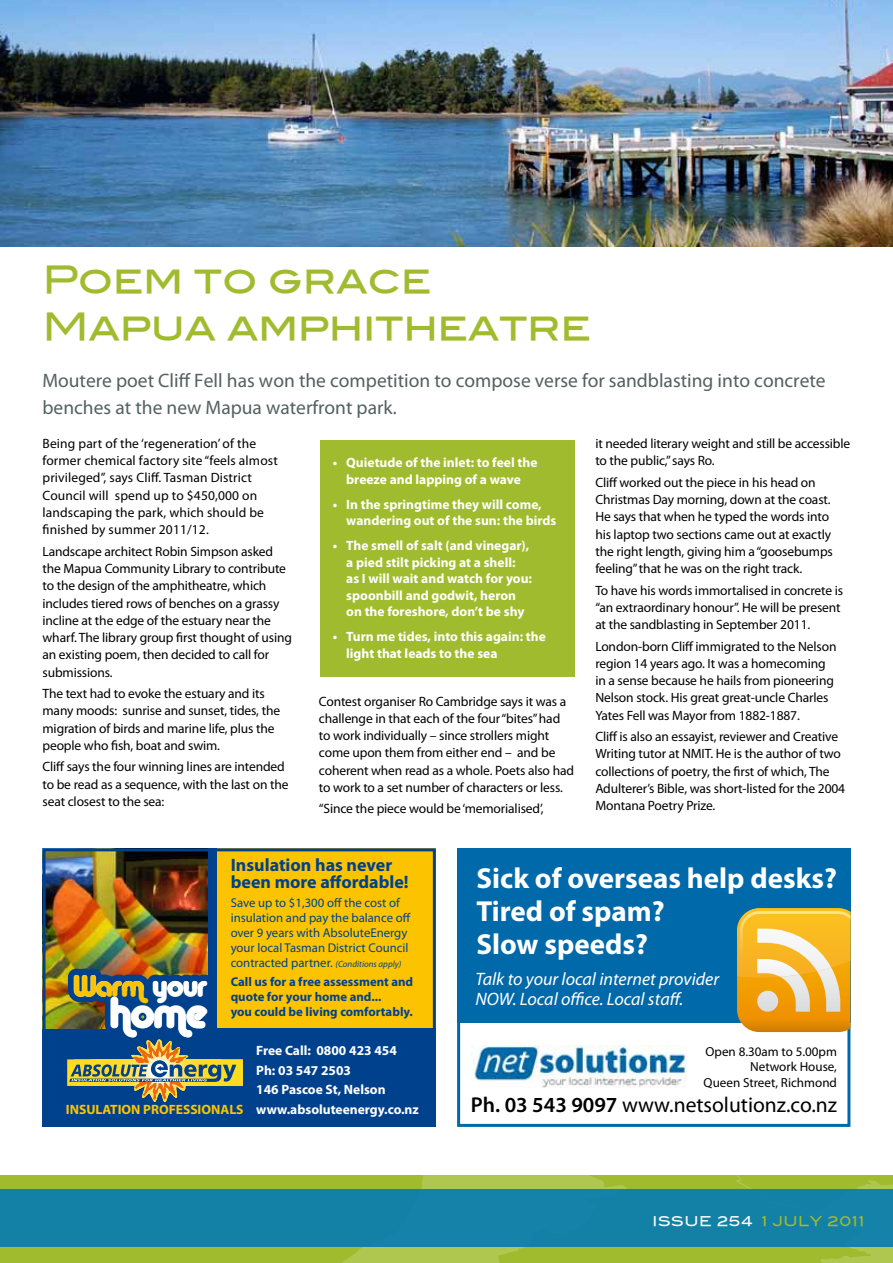
<style>
.page{position:relative;width:893px;height:1263px;background:#fff}
.page>*{position:absolute;margin:0;border:0;box-sizing:border-box;transform-origin:0 0}
.t1{font:41.7px "Alba Matter";color:#fff}
.t2{font:37.5px/46.5px "Blair Md ITCTT Medium";letter-spacing:-.01em;color:#a0bb2d}
.t3{font:700 29.1px/33px "Myriad Pro";color:#fff}
.t4{font:28.95px "Alba Matter";color:#fcc400}
.t5{font:21.6px "Myriad Pro";color:#000}
.t6{font:19.5px/26.2px "Myriad Pro";color:#536160}
.t7{font:italic 18px/19.8px "Myriad Pro";color:#fff}
.t8{font:700 18px/16.5px "Myriad Pro";color:#00418d}
.t9{font:13.5px/17.2px "Myriad Pro";letter-spacing:-.01em;color:#000}
.t10{font:700 13.5px/16.5px "Myriad Pro";color:#fff}
.t11{font:13.5px/17.2px "Myriad Pro";letter-spacing:.01em;color:#000}
.t12{font:700 13.5px "Myriad Pro";color:#fcc400}
.t13{font:13.5px "Blair Md ITCTT Medium";letter-spacing:.04em;color:#a0bb2d}
.t14{font:13.05px/15.8px "Myriad Pro";color:#000;text-align:right}
.t15{font:12.75px/15px "Myriad Pro";color:#00418d}
.t16{font:700 12.75px/15px "Myriad Pro";color:#00418d}
.s1{font-style:italic;font-size:9px}
.s2{color:#fff}
.s3{font-weight:600}
</style>
<div class="page">
<div style="left:0;top:1175px;width:893px;height:88px;background:#a0bb2d"></div>
<svg style="left:348px;top:1082px;width:524px;height:181px"></svg>
<div style="left:0;top:1190px;width:893px;height:57px;background:#1381a5"></div>
<hr style="left:0;top:1190px;width:1px;height:57px;background:#0079b6">
<div style="left:43px;top:1020px;width:393px;height:107px;background:#00418d"></div>
<div style="left:131px;top:848px;width:305px;height:179px;background:#fcc400"></div>
<img style="left:47px;top:852px;width:161px;height:176px">
<div style="left:208px;top:848px;width:9px;height:180px;background:#00418d"></div>
<img style="left:57px;top:958px;width:186px;height:145px">
<div style="left:43px;top:848px;width:393px;height:279px;border:3px solid #00418d"></div>
<div style="left:457px;top:929px;width:393px;height:198px;border:3px solid #0069aa"></div>
<div style="left:457px;top:848px;width:393px;height:175px;background:#0069aa"></div>
<img style="left:471px;top:1045px;width:215px;height:44px">
<svg style="left:737px;top:908px;width:113px;height:124px;background:#eeb848"></svg>
<img style="left:0;top:0;width:893px;height:247px">
<div style="left:320px;top:440px;width:254px;height:236px;background:#a0bb2d"></div>
<h2 class="t2" style="left:43px;top:253px;width:550px">Poem to grace<br>Mapua amphitheatre</h2>
<h3 class="t6" style="left:43px;top:367px;width:785px">Moutere poet Cliff Fell has won the competition to compose verse for sandblasting into concrete benches at the new Mapua waterfront park.</h3>
<p class="t11" style="left:43px;top:435px;width:237px">Being part of the ‘regeneration’ of the former chemical factory site “feels almost privileged”, says Cliff. Tasman District Council will spend up to $450,000 on landscaping the park, which should be finished by summer 2011/12.</p>
<p class="t9" style="left:43px;top:542px;width:251px">Landscape architect Robin Simpson asked the Mapua Community Library to contribute to the design of the amphitheatre, which includes tiered rows of benches on a grassy incline at the edge of the estuary near the wharf. The library group first thought of using an existing poem, then decided to call for submissions.</p>
<p class="t9" style="left:43px;top:685px;width:239px">The text had to evoke the estuary and its many moods: sunrise and sunset, tides, the migration of birds and marine life, plus the people who fish, boat and swim.</p>
<p class="t9" style="left:43px;top:758px;width:247px">Cliff says the four winning lines are intended to be read as a sequence, with the last on the seat closest to the sea:</p>
<p class="t9" style="left:595px;top:435px;width:256px">it needed literary weight and still be accessible to the public,” says Ro.</p>
<p class="t9" style="left:595px;top:473px;width:239px">Cliff worked out the piece in his head on Christmas Day morning, down at the coast.<br>He says that when he typed the words into his laptop two sections came out at exactly the right length, giving him a “goosebumps feeling” that he was on the right track.</p>
<p class="t9" style="left:595px;top:581px;width:249px">To have his words immortalised in concrete is “an extraordinary honour”. He will be present at the sandblasting in September 2011.</p>
<p class="t9" style="left:595px;top:637px;width:243px">London-born Cliff immigrated to the Nelson region 14 years ago. It was a homecoming in a sense because he hails from pioneering Nelson stock. His great great-uncle Charles Yates Fell was Mayor from 1882-1887.</p>
<p class="t9" style="left:595px;top:728px;width:251px">Cliff is also an essayist, reviewer and Creative Writing tutor at NMIT. He is the author of two collections of poetry, the first of which, The Adulterer’s Bible, was short-listed for the 2004<br>Montana Poetry Prize.</p>
<p class="t10" style="left:333px;top:454px;width:206px;text-align:center">• Quietude of the inlet: to feel the breeze and lapping of a wave</p>
<p class="t10" style="left:346px;top:495px;width:212px;text-indent:-14px">• In the springtime they will come, wandering out of the sun: the birds</p>
<p class="t10" style="left:346px;top:537px;width:187px;text-indent:-14px">• The smell of salt (and vinegar), a pied stilt picking at a shell:<br>as I will wait and watch for you: spoonbill and godwit, heron on the foreshore, don’t be shy</p>
<p class="t10" style="left:346px;top:628px;width:201px;text-indent:-14px">• Turn me tides, into this again: the light that leads to the sea</p>
<p class="t9" style="left:319px;top:692px;width:257px">Contest organiser Ro Cambridge says it was a challenge in that each of the four “bites” had to work individually – since strollers might come upon them from either end – and be coherent when read as a whole. Poets also had to work to a set number of characters or less.</p>
<p class="t9" style="left:319px;top:800px;width:226px">“Since the piece would be ‘memorialised’,</p>
<h3 class="t8" style="left:231px;top:856px;width:180px">Insulation has never been more affordable!</h3>
<p class="t15" style="left:231px;top:895px;width:182px">Save up to $1,300 off the cost of insulation and pay the balance off over 9 years with AbsoluteEnergy your local Tasman District Council contracted partner. <span class="s1">(Conditions apply)</span></p>
<p class="t16" style="left:231px;top:974px;width:184px">Call us for a free assessment and quote for your home and...<br>you could be living comfortably.</p>
<p class="t10" style="left:256px;top:1040px;width:164px;line-height:19.5px">Free Call: 0800 423 454<br>Ph: 03 547 2503<br>146 Pascoe St, Nelson www.absoluteenergy.co.nz</p>
<h3 class="t4" style="left:73px;top:969px;width:135px">Warm <span class="s2">your</span></h3>
<h1 class="t1" style="left:109px;top:988px;width:99px">home</h1>
<p class="t12" style="left:66px;top:1101px;width:179px">INSULATION PROFESSIONALS</p>
<h3 class="t3" style="left:477px;top:861px;width:362px">Sick of overseas help desks?<br>Tired of spam?<br>Slow speeds?</h3>
<h3 class="t7" style="left:476px;top:969px;width:245px">Talk to your local internet provider<br>NOW. Local office. Local staff.</h3>
<p class="t14" style="left:704px;top:1043px;width:135px">Open 8.30am to 5.00pm<br>Network House,<br>Queen Street, Richmond</p>
<h3 class="t5" style="left:471px;top:1091px;width:368px"><span class="s3">Ph. 03 543 9097</span> www.netsolutionz.co.nz</h3>
<p class="t13" style="left:653px;top:1210px;width:213px"><span class="s2">ISSUE 254</span> 1 JULY 2011</p>
</div>
